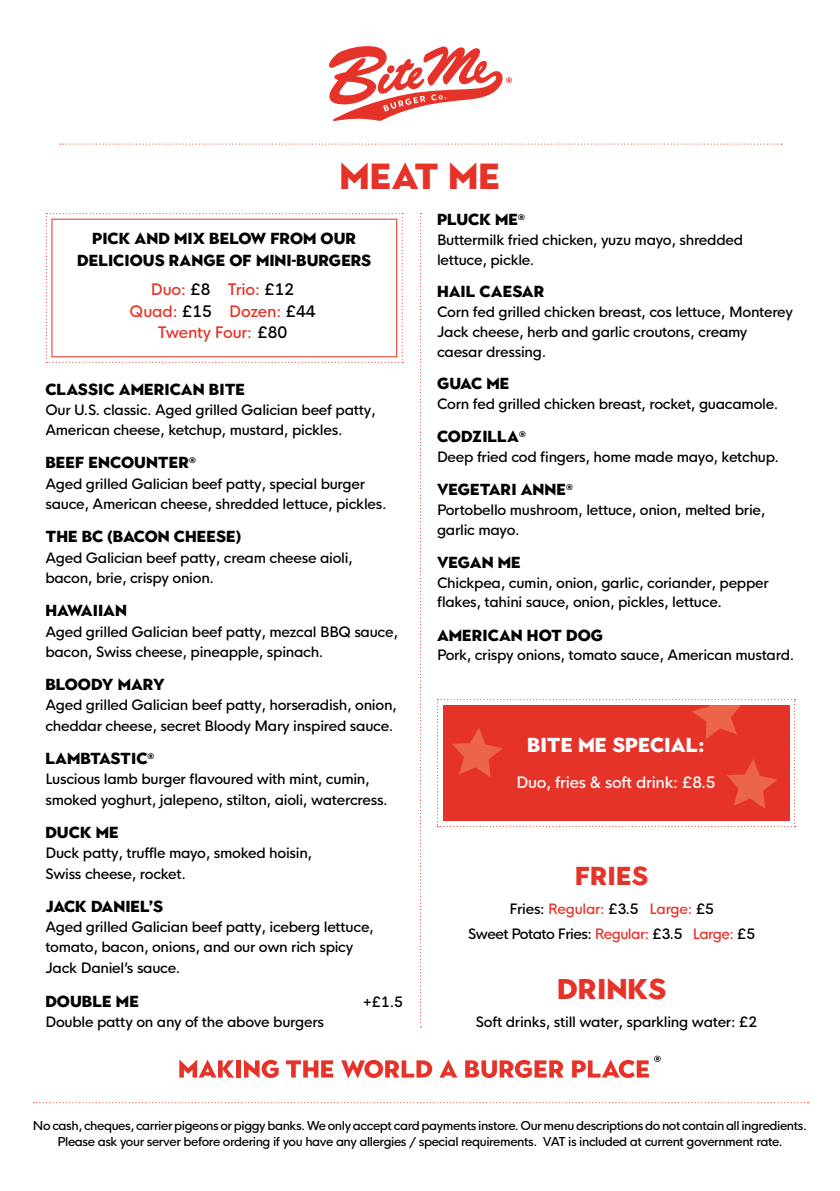
<style>
.page{position:relative;width:840px;height:1191px;background:#fff}
.page>*{position:absolute;margin:0;border:0;box-sizing:border-box;transform-origin:0 0}
.t1{font:900 36.2px "Town 10 Display";color:#e63329}
.t2{font:900 28.6px "Town 10 Display";color:#e63329}
.t3{font:900 26px "Town 10 Display";color:#e63329}
.t4{font:900 20.2px "Town 10 Display";color:#fff}
.t5{font:900 16px/21.8px "Town 10 Display";color:#000;text-align:center}
.t6{font:500 15.6px/21.8px "HK Nova";letter-spacing:-.01em;color:#e63329;text-align:center}
.t7{font:500 15.4px "HK Nova";letter-spacing:-.02em;color:#fff}
.t8{font:500 14px/20.2px "HK Nova";letter-spacing:-.02em;color:#000}
.t9{font:500 14px/24.8px "HK Nova";letter-spacing:-.04em;color:#000;text-align:center}
.t10{font:500 12px/15.2px "HK Nova";letter-spacing:-.035em;color:#000;text-align:center}
.s1{color:#000}
.s2{color:#e63329}
</style>
<div class="page">
<svg style="left:329px;top:46px;width:182px;height:75px"></svg>
<svg style="left:46px;top:213px;width:357px;height:150px"></svg>
<svg style="left:420px;top:213px;width:1px;height:814px"></svg>
<svg style="left:60px;top:144px;width:721px;height:1px"></svg>
<svg style="left:437px;top:699px;width:358px;height:128px;background:#e94d44"></svg>
<svg style="left:33px;top:1102px;width:775px;height:1px"></svg>
<svg style="left:179px;top:1059px;width:55px;height:18px"></svg>
<div style="left:236px;top:1060px;width:5px;height:17px;background:#e63329"></div>
<svg style="left:244px;top:1059px;width:34px;height:19px"></svg>
<svg style="left:286px;top:1060px;width:47px;height:17px"></svg>
<svg style="left:341px;top:1059px;width:91px;height:19px"></svg>
<svg style="left:439px;top:1059px;width:18px;height:18px"></svg>
<svg style="left:465px;top:1059px;width:98px;height:19px"></svg>
<svg style="left:572px;top:1055px;width:88px;height:23px"></svg>
<h1 class="t1" style="left:339px;top:155px;width:162px">MEAT ME</h1>
<p class="t5" style="left:77px;top:228px;width:295px">PICK AND MIX BELOW FROM OUR<br>DELICIOUS RANGE OF MINI-BURGERS</p>
<p class="t6" style="left:129px;top:276px;width:187px">Duo: <span class="s1">£8</span> Trio: <span class="s1">£12<br></span>Quad: <span class="s1">£15</span> Dozen: <span class="s1">£44<br></span>Twenty Four: <span class="s1">£80</span></p>
<p class="t5" style="left:45px;top:378px;width:201px">CLASSIC AMERICAN BITE</p>
<p class="t8" style="left:45px;top:398px;width:331px">Our U.S. classic. Aged grilled Galician beef patty,<br>American cheese, ketchup, mustard, pickles.</p>
<p class="t5" style="left:45px;top:452px;width:152px">BEEF ENCOUNTER<sup>®</sup></p>
<p class="t8" style="left:45px;top:472px;width:342px">Aged grilled Galician beef patty, special burger sauce, American cheese, shredded lettuce, pickles.</p>
<p class="t5" style="left:45px;top:526px;width:197px">THE BC (BACON CHEESE)</p>
<p class="t8" style="left:45px;top:546px;width:309px">Aged Galician beef patty, cream cheese aioli, bacon, brie, crispy onion.</p>
<p class="t5" style="left:45px;top:600px;width:83px">HAWAIIAN</p>
<p class="t8" style="left:45px;top:620px;width:354px">Aged grilled Galician beef patty, mezcal BBQ sauce, bacon, Swiss cheese, pineapple, spinach.</p>
<p class="t5" style="left:45px;top:674px;width:121px">BLOODY MARY</p>
<p class="t8" style="left:45px;top:693px;width:353px">Aged grilled Galician beef patty, horseradish, onion, cheddar cheese, secret Bloody Mary inspired sauce.</p>
<p class="t5" style="left:45px;top:748px;width:110px">LAMBTAsTIC<sup>®</sup></p>
<p class="t8" style="left:45px;top:767px;width:344px">Luscious lamb burger flavoured with mint, cumin, smoked yoghurt, jalepeno, stilton, aioli, watercress.</p>
<p class="t5" style="left:45px;top:822px;width:75px">DUCK ME</p>
<p class="t8" style="left:45px;top:841px;width:268px">Duck patty, truffle mayo, smoked hoisin,<br>Swiss cheese, rocket.</p>
<p class="t5" style="left:45px;top:895px;width:119px">JACK DANIEL’S</p>
<p class="t8" style="left:45px;top:915px;width:330px">Aged grilled Galician beef patty, iceberg lettuce, tomato, bacon, onions, and our own rich spicy<br>Jack Daniel’s sauce.</p>
<p class="t5" style="left:45px;top:991px;width:95px">DOUBLE ME</p>
<p class="t8" style="left:363px;top:990px;width:41px">+£1.5</p>
<p class="t8" style="left:45px;top:1010px;width:280px">Double patty on any of the above burgers</p>
<p class="t5" style="left:437px;top:209px;width:89px">PLUCK ME<sup>®</sup></p>
<p class="t8" style="left:437px;top:228px;width:307px;line-height:19.6px">Buttermilk fried chicken, yuzu mayo, shredded lettuce, pickle.</p>
<p class="t5" style="left:437px;top:281px;width:109px">HAIL CAESAR</p>
<p class="t8" style="left:437px;top:301px;width:357px;line-height:19.6px">Corn fed grilled chicken breast, cos lettuce, Monterey<br>Jack cheese, herb and garlic croutons, creamy caesar dressing.</p>
<p class="t5" style="left:437px;top:373px;width:74px">GUAC ME</p>
<p class="t8" style="left:437px;top:392px;width:342px">Corn fed grilled chicken breast, rocket, guacamole.</p>
<p class="t5" style="left:437px;top:426px;width:90px">CODZILLA<sup>®</sup></p>
<p class="t8" style="left:437px;top:445px;width:343px">Deep fried cod fingers, home made mayo, ketchup.</p>
<p class="t5" style="left:437px;top:479px;width:137px">VEGETARI ANNE<sup>®</sup></p>
<p class="t8" style="left:437px;top:498px;width:330px;line-height:19.6px">Portobello mushroom, lettuce, onion, melted brie, garlic mayo.</p>
<p class="t5" style="left:437px;top:552px;width:85px">VEGAN ME</p>
<p class="t8" style="left:437px;top:571px;width:333px;line-height:19.6px">Chickpea, cumin, onion, garlic, coriander, pepper flakes, tahini sauce, onion, pickles, lettuce.</p>
<p class="t5" style="left:437px;top:624px;width:168px">AMERICAN HOT DOG</p>
<p class="t8" style="left:437px;top:643px;width:358px">Pork, crispy onions, tomato sauce, American mustard.</p>
<h3 class="t4" style="left:526px;top:733px;width:179px">BITE ME SPECIAL:</h3>
<p class="t7" style="left:516px;top:768px;width:200px">Duo, fries &amp; soft drink: £8.5</p>
<h3 class="t3" style="left:575px;top:861px;width:74px">FRIES</h3>
<p class="t9" style="left:468px;top:895px;width:288px">Fries: <span class="s2">Regular:</span> £3.5 <span class="s2">Large:</span> £5<br>Sweet Potato Fries: <span class="s2">Regular:</span> £3.5 <span class="s2">Large:</span> £5</p>
<h2 class="t2" style="left:557px;top:972px;width:110px">DRINKS</h2>
<p class="t8" style="left:475px;top:1010px;width:283px">Soft drinks, still water, sparkling water: £2</p>
<p class="t10" style="left:33px;top:1117px;width:775px">No cash, cheques, carrier pigeons or piggy banks. We only accept card payments instore. Our menu descriptions do not contain all ingredients.<br>Please ask your server before ordering if you have any allergies / special requirements. VAT is included at current government rate.</p>
</div>
